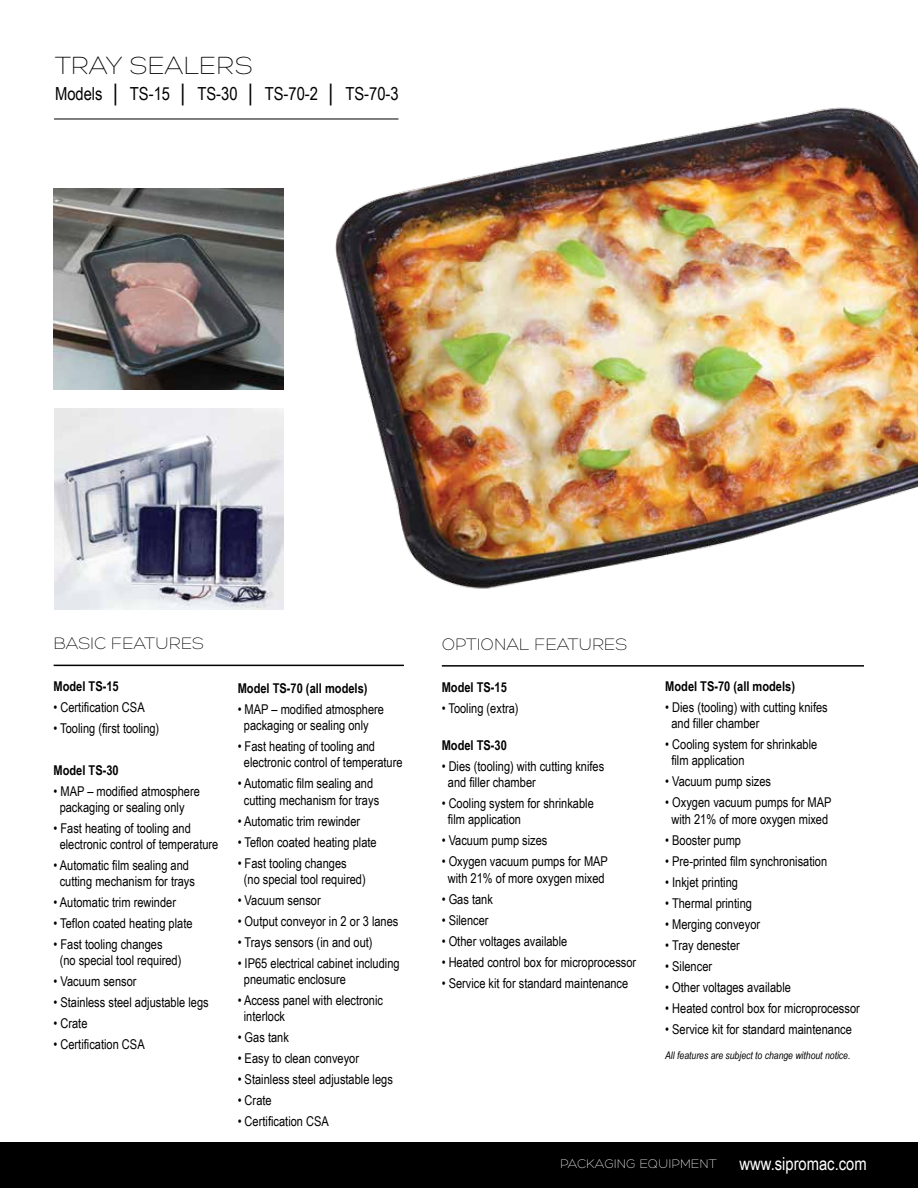
<style>
.page{position:relative;width:918px;height:1188px;background:#fff}
.page>*{position:absolute;margin:0;border:0;box-sizing:border-box;transform-origin:0 0}
.t1{font:300 27px "Hero";color:#000}
.t2{font:18px "Arial Narrow";color:#000}
.t3{font:300 18px "Hero";color:#000}
.t4{font:18px "Arial Narrow";color:#fff}
.t5{font:13.5px/16.2px "Arial Narrow";color:#000}
.t6{font:700 13.5px "Arial Narrow";color:#000}
.t7{font:300 13.5px "Hero";color:#fff}
.t8{font:italic 10.5px "Arial Narrow";color:#000}
</style>
<div class="page">
<div style="left:0;top:1142px;width:918px;height:46px;background:#000"></div>
<img style="left:308px;top:107px;width:610px;height:482px">
<hr style="left:54px;top:665px;width:350px;height:1px;background:#000">
<hr style="left:442px;top:665px;width:422px;height:2px;background:#000">
<hr style="left:54px;top:119px;width:345px;height:1px;background:#000">
<img style="left:54px;top:409px;width:230px;height:201px">
<img style="left:54px;top:188px;width:229px;height:201px">
<h1 class="t1" style="left:55px;top:52px;width:197px">TRAY SEALERS</h1>
<h2 class="t2" style="left:55px;top:80px;width:345px">Models │ TS-15 │ TS-30 │ TS-70-2 │ TS-70-3</h2>
<h2 class="t3" style="left:54px;top:634px;width:81px">BASIC FEAT</h2>
<h2 class="t3" style="left:155px;top:634px;width:50px">URES</h2>
<p class="t6" style="left:54px;top:676px;width:67px">Model TS-15</p>
<p class="t5" style="left:54px;top:698px;width:93px">• Certification CSA</p>
<p class="t5" style="left:54px;top:719px;width:107px">• Tooling (first tooling)</p>
<p class="t6" style="left:54px;top:760px;width:67px">Model TS-30</p>
<p class="t5" style="left:60px;top:782px;width:142px;text-indent:-6px">• MAP – modified atmosphere packaging or sealing only</p>
<p class="t5" style="left:60px;top:819px;width:160px;text-indent:-6px">• Fast heating of tooling and electronic control of temperature</p>
<p class="t5" style="left:54px;top:857px;width:143px;text-align:center">• Automatic film sealing and cutting mechanism for trays</p>
<p class="t5" style="left:54px;top:894px;width:124px">• Automatic trim rewinder</p>
<p class="t5" style="left:54px;top:915px;width:141px">• Teflon coated heating plate</p>
<p class="t5" style="left:60px;top:936px;width:123px;text-indent:-6px">• Fast tooling changes (no special tool required)</p>
<p class="t5" style="left:54px;top:973px;width:85px">• Vacuum sensor</p>
<p class="t5" style="left:54px;top:994px;width:157px">• Stainless steel adjustable legs</p>
<p class="t5" style="left:54px;top:1015px;width:36px">• Crate</p>
<p class="t5" style="left:54px;top:1036px;width:93px">• Certification CSA</p>
<p class="t6" style="left:238px;top:678px;width:131px">Model TS-70 (all models)</p>
<p class="t5" style="left:244px;top:701px;width:142px;text-indent:-6px">• MAP – modified atmosphere packaging or sealing only</p>
<p class="t5" style="left:244px;top:738px;width:160px;text-indent:-6px">• Fast heating of tooling and electronic control of temperature</p>
<p class="t5" style="left:238px;top:775px;width:143px;text-align:center">• Automatic film sealing and cutting mechanism for trays</p>
<p class="t5" style="left:238px;top:812px;width:124px">• Automatic trim rewinder</p>
<p class="t5" style="left:238px;top:833px;width:141px">• Teflon coated heating plate</p>
<p class="t5" style="left:244px;top:854px;width:123px;text-indent:-6px">• Fast tooling changes (no special tool required)</p>
<p class="t5" style="left:238px;top:891px;width:85px">• Vacuum sensor</p>
<p class="t5" style="left:238px;top:912px;width:162px">• Output conveyor in 2 or 3 lanes</p>
<p class="t5" style="left:238px;top:933px;width:136px">• Trays sensors (in and out)</p>
<p class="t5" style="left:244px;top:954px;width:157px;text-indent:-6px">• IP65 electrical cabinet including pneumatic enclosure</p>
<p class="t5" style="left:244px;top:992px;width:141px;text-indent:-6px">• Access panel with electronic interlock</p>
<p class="t5" style="left:238px;top:1029px;width:53px">• Gas tank</p>
<p class="t5" style="left:238px;top:1050px;width:123px">• Easy to clean conveyor</p>
<p class="t5" style="left:238px;top:1071px;width:157px">• Stainless steel adjustable legs</p>
<p class="t5" style="left:238px;top:1092px;width:36px">• Crate</p>
<p class="t5" style="left:238px;top:1113px;width:93px">• Certification CSA</p>
<h2 class="t3" style="left:442px;top:635px;width:24px">OPTIO</h2>
<h2 class="t3" style="left:494px;top:635px;width:52px">NAL FEAT</h2>
<h2 class="t3" style="left:579px;top:635px;width:50px">URES</h2>
<p class="t6" style="left:442px;top:677px;width:67px">Model TS-15</p>
<p class="t5" style="left:442px;top:699px;width:78px">• Tooling (extra)</p>
<p class="t6" style="left:442px;top:735px;width:67px">Model TS-30</p>
<p class="t5" style="left:448px;top:758px;width:158px;text-indent:-6px">• Dies (tooling) with cutting knifes and filler chamber</p>
<p class="t5" style="left:448px;top:795px;width:147px;text-indent:-6px">• Cooling system for shrinkable film application</p>
<p class="t5" style="left:442px;top:832px;width:107px">• Vacuum pump sizes</p>
<p class="t5" style="left:442px;top:853px;width:168px;text-align:center">• Oxygen vacuum pumps for MAP with 21% of more oxygen mixed</p>
<p class="t5" style="left:442px;top:890px;width:53px">• Gas tank</p>
<p class="t5" style="left:442px;top:911px;width:48px">• Silencer</p>
<p class="t5" style="left:442px;top:932px;width:127px">• Other voltages available</p>
<p class="t5" style="left:442px;top:953px;width:196px">• Heated control box for microprocessor</p>
<p class="t5" style="left:442px;top:974px;width:188px">• Service kit for standard maintenance</p>
<p class="t6" style="left:665px;top:676px;width:131px">Model TS-70 (all models)</p>
<p class="t5" style="left:671px;top:699px;width:158px;text-indent:-6px">• Dies (tooling) with cutting knifes and filler chamber</p>
<p class="t5" style="left:671px;top:736px;width:147px;text-indent:-6px">• Cooling system for shrinkable film application</p>
<p class="t5" style="left:665px;top:773px;width:107px">• Vacuum pump sizes</p>
<p class="t5" style="left:665px;top:794px;width:168px;text-align:center">• Oxygen vacuum pumps for MAP with 21% of more oxygen mixed</p>
<p class="t5" style="left:665px;top:831px;width:77px">• Booster pump</p>
<p class="t5" style="left:665px;top:852px;width:163px">• Pre-printed film synchronisation</p>
<p class="t5" style="left:665px;top:873px;width:74px">• Inkjet printing</p>
<p class="t5" style="left:665px;top:894px;width:88px">• Thermal printing</p>
<p class="t5" style="left:665px;top:915px;width:96px">• Merging conveyor</p>
<p class="t5" style="left:665px;top:936px;width:76px">• Tray denester</p>
<p class="t5" style="left:665px;top:957px;width:48px">• Silencer</p>
<p class="t5" style="left:665px;top:978px;width:127px">• Other voltages available</p>
<p class="t5" style="left:665px;top:999px;width:196px">• Heated control box for microprocessor</p>
<p class="t5" style="left:665px;top:1020px;width:188px">• Service kit for standard maintenance</p>
<p class="t8" style="left:665px;top:1048px;width:187px">All features are subject to change without notice.</p>
<p class="t7" style="left:560px;top:1157px;width:158px">PACKAGING EQUIPMENT</p>
<h2 class="t4" style="left:740px;top:1151px;width:129px">www.sipromac.com</h2>
</div>
